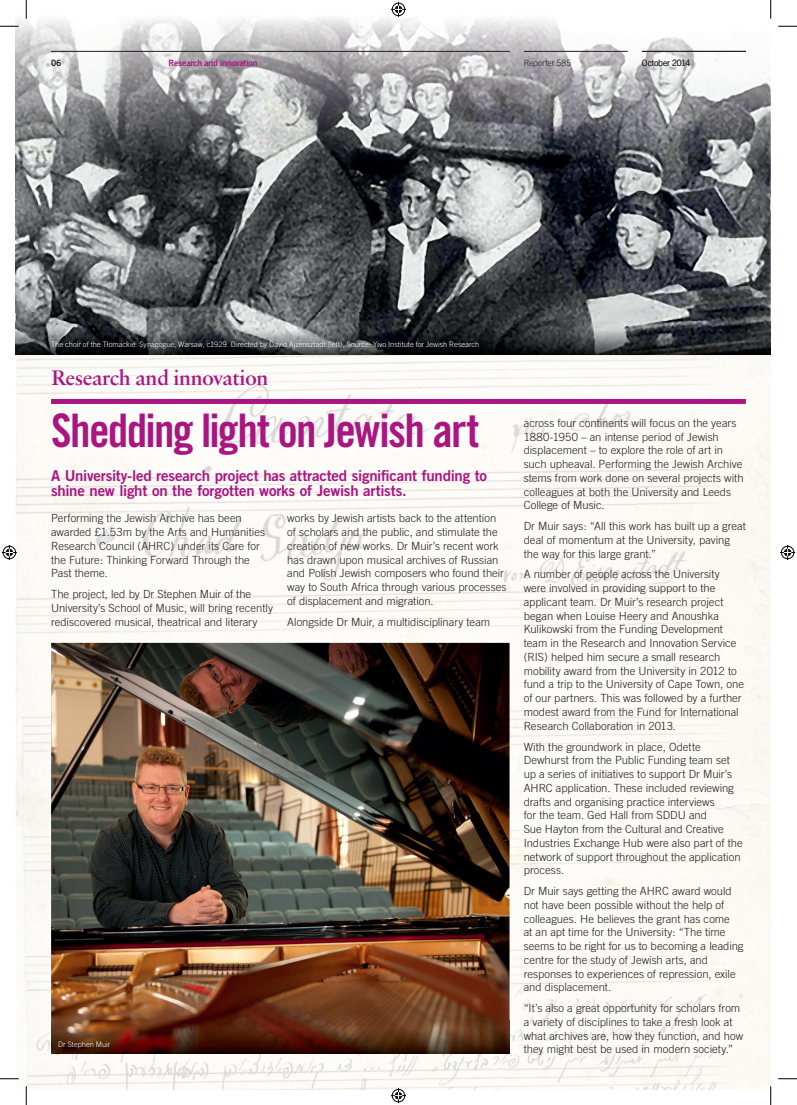
<style>
.page{position:relative;width:797px;height:1105px;background:#fff}
.page>*{position:absolute;margin:0;border:0;box-sizing:border-box;transform-origin:0 0}
.t1{font:46.25px "Trade Gothic Bold Cond Twenty";letter-spacing:-.035em;color:#aa1582}
.t2{font:22.5px "Sabon Semi Bold PL";letter-spacing:-.02em;color:#aa1582}
.t3{font:15px/15px "Trade Gothic Bold Two";letter-spacing:-.015em;color:#aa1582}
.t4{font:300 11.25px/13.8px "Trade Gothic";color:#231f20}
.t5{font:300 8.75px "Trade Gothic";letter-spacing:-.01em;color:#231f20}
.t6{font:8.75px "Trade Gothic Bold Two";letter-spacing:-.015em;color:#aa1582}
.t7{font:8.75px "Trade Gothic Bold Two";color:#231f20}
.t8{font:300 7.5px "Trade Gothic";letter-spacing:.005em;color:#fff}
</style>
<div class="page">
<img style="left:16px;top:354px;width:621px;height:303px">
<div style="left:637px;top:354px;width:133px;height:735px;background:#fcfaf4"></div>
<img style="left:16px;top:657px;width:43px;height:432px">
<img style="left:504px;top:657px;width:134px;height:432px">
<img style="left:59px;top:1054px;width:445px;height:35px">
<img style="left:16px;top:18px;width:754px;height:303px">
<hr style="left:51px;top:51px;width:458px;height:1px;background:#231f20">
<hr style="left:523px;top:51px;width:104px;height:1px;background:#231f20">
<div style="left:51px;top:399px;width:695px;height:5px;background:#aa1582"></div>
<hr style="left:642px;top:51px;width:104px;height:1px;background:#231f20">
<img style="left:51px;top:643px;width:458px;height:378px">
<img style="left:51px;top:1021px;width:458px;height:33px">
<img style="left:16px;top:321px;width:754px;height:33px">
<svg style="left:0;top:25px;width:19px;height:2px"></svg>
<svg style="left:778px;top:25px;width:19px;height:2px"></svg>
<svg style="left:0;top:1078px;width:19px;height:1px"></svg>
<svg style="left:778px;top:1078px;width:19px;height:1px"></svg>
<svg style="left:25px;top:0;width:2px;height:19px"></svg>
<svg style="left:25px;top:1086px;width:2px;height:19px"></svg>
<svg style="left:770px;top:0;width:1px;height:19px"></svg>
<svg style="left:770px;top:1086px;width:1px;height:19px"></svg>
<svg style="left:391px;top:2px;width:15px;height:15px"></svg>
<svg style="left:391px;top:1088px;width:15px;height:15px"></svg>
<svg style="left:2px;top:545px;width:15px;height:15px"></svg>
<svg style="left:780px;top:545px;width:15px;height:15px"></svg>
<p class="t7" style="left:51px;top:57px;width:12px">06</p>
<p class="t6" style="left:169px;top:57px;width:90px">Research and innovation</p>
<p class="t5" style="left:523px;top:58px;width:49px">Reporter 585</p>
<p class="t5" style="left:642px;top:58px;width:50px">October 2014</p>
<p class="t8" style="left:51px;top:340px;width:430px">The choir of the Tłomackie Synagogue, Warsaw, c1929. Directed by David Ajzensztadt (left), Source: Yivo Institute for Jewish Research</p>
<h2 class="t2" style="left:51px;top:364px;width:219px">Research and innovation</h2>
<h1 class="t1" style="left:51px;top:403px;width:430px">Shedding light on Jewish art</h1>
<h3 class="t3" style="left:51px;top:468px;width:437px">A University-led research project has attracted significant funding to shine new light on the forgotten works of Jewish artists.</h3>
<p class="t4" style="left:51px;top:511px;width:215px">Performing the Jewish Archive has been awarded £1.53m by the Arts and Humanities Research Council (AHRC) under its Care for the Future: Thinking Forward Through the Past theme.</p>
<p class="t4" style="left:51px;top:587px;width:223px">The project, led by Dr Stephen Muir of the<br>University’s School of Music, will bring recently rediscovered musical, theatrical and literary</p>
<p class="t4" style="left:287px;top:511px;width:221px">works by Jewish artists back to the attention of scholars and the public, and stimulate the creation of new works. Dr Muir’s recent work has drawn upon musical archives of Russian and Polish Jewish composers who found their way to South Africa through various processes of displacement and migration.</p>
<p class="t4" style="left:287px;top:615px;width:204px">Alongside Dr Muir, a multidisciplinary team</p>
<p class="t8" style="left:58px;top:1040px;width:54px">Dr Stephen Muir</p>
<p class="t4" style="left:523px;top:416px;width:221px">across four continents will focus on the years 1880-1950 – an intense period of Jewish displacement – to explore the role of art in such upheaval. Performing the Jewish Archive stems from work done on several projects with colleagues at both the University and Leeds College of Music.</p>
<p class="t4" style="left:523px;top:519px;width:224px">Dr Muir says: “All this work has built up a great deal of momentum at the University, paving the way for this large grant.”</p>
<p class="t4" style="left:523px;top:567px;width:222px">A number of people across the University were involved in providing support to the applicant team. Dr Muir’s research project began when Louise Heery and Anoushka Kulikowski from the Funding Development team in the Research and Innovation Service (RIS) helped him secure a small research mobility award from the University in 2012 to fund a trip to the University of Cape Town, one of our partners. This was followed by a further modest award from the Fund for International Research Collaboration in 2013.</p>
<p class="t4" style="left:523px;top:739px;width:220px">With the groundwork in place, Odette Dewhurst from the Public Funding team set up a series of initiatives to support Dr Muir’s AHRC application. These included reviewing drafts and organising practice interviews<br>for the team. Ged Hall from SDDU and<br>Sue Hayton from the Cultural and Creative Industries Exchange Hub were also part of the network of support throughout the application process.</p>
<p class="t4" style="left:523px;top:884px;width:221px">Dr Muir says getting the AHRC award would not have been possible without the help of colleagues. He believes the grant has come<br>at an apt time for the University: “The time seems to be right for us to becoming a leading centre for the study of Jewish arts, and responses to experiences of repression, exile and displacement.</p>
<p class="t4" style="left:523px;top:1001px;width:221px">“It’s also a great opportunity for scholars from a variety of disciplines to take a fresh look at what archives are, how they function, and how they might best be used in modern society.”</p>
</div>
